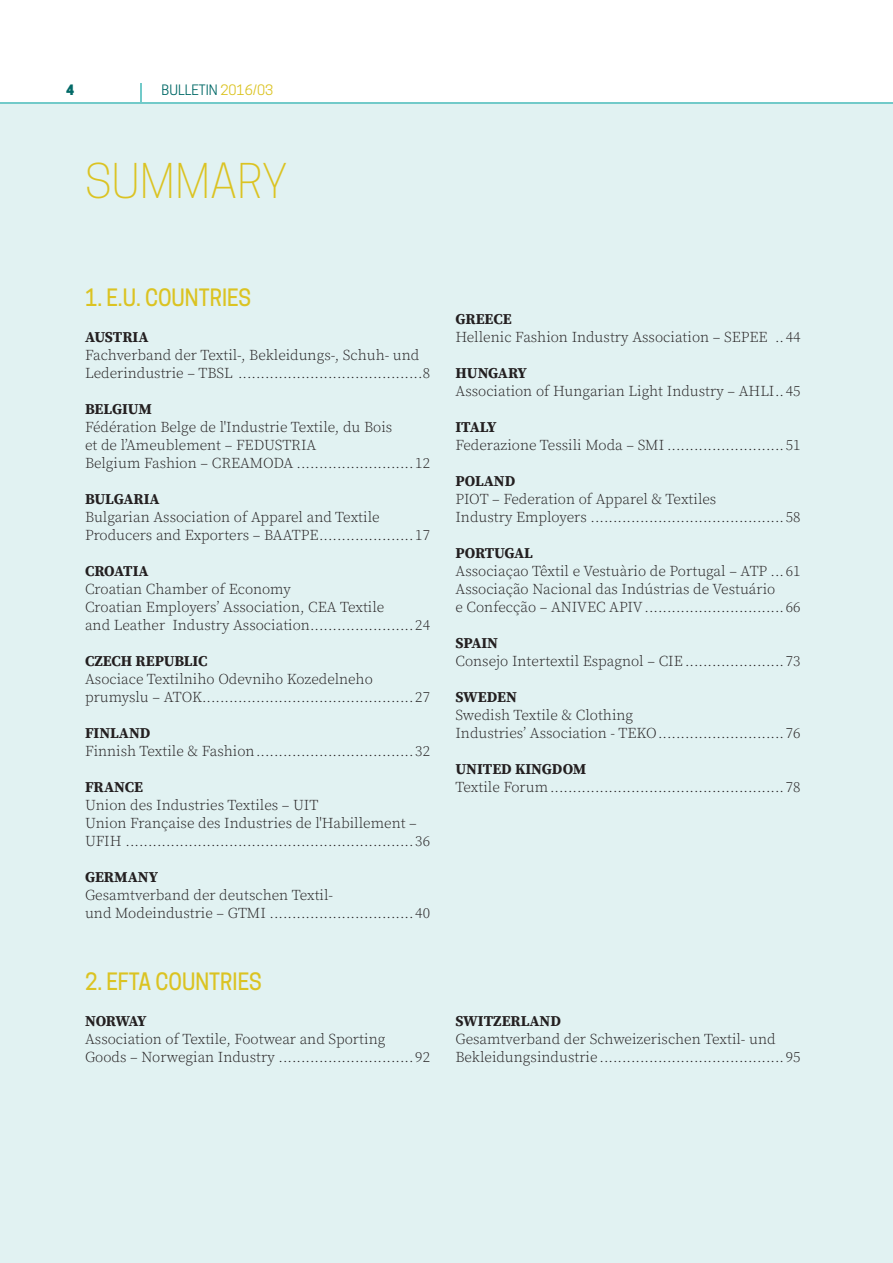
<style>
.page{position:relative;width:893px;height:1263px;background:#fff}
.page>*{position:absolute;margin:0;border:0;box-sizing:border-box;transform-origin:0 0}
.t1{font:300 45px "Cooper Hewitt";color:#dbc322}
.t2{font:500 22.5px "Cooper Hewitt";color:#dbc322;scale:.92 1}
.t3{font:300 15px/18px "Source Serif Pro";color:#231f20}
.t4{font:700 15px "Source Serif Pro";letter-spacing:-.005em;color:#231f20}
.t5{font:13.5px "Cooper Hewitt";color:#026967}
.t6{font:800 13.5px "Cooper Hewitt";color:#026967}
.s1{color:#dbc322}
</style>
<div class="page">
<div style="left:0;top:102px;width:893px;height:1161px;background:#e1f2f2"></div>
<hr style="left:0;top:102px;width:893px;height:1px;background:#71cac9">
<hr style="left:140px;top:83px;width:2px;height:20px;background:#71cac9">
<p class="t6" style="left:66px;top:81px;width:10px">4</p>
<p class="t5" style="left:162px;top:82px;width:113px">BULLETIN <span class="s1">2016/03</span></p>
<h1 class="t1" style="left:85px;top:155px;width:204px">SUMMARY</h1>
<h2 class="t2" style="left:85px;top:284px;width:182px">1. E.U. COUNTRIES</h2>
<p class="t4" style="left:85px;top:328px;width:65px">AUSTRIA</p>
<p class="t3" style="left:85px;top:347px;width:347px">Fachverband der Textil-, Bekleidungs-, Schuh- und<br>Lederindustrie – TBSL .........................................8</p>
<p class="t4" style="left:85px;top:400px;width:68px">BELGIUM</p>
<p class="t3" style="left:85px;top:419px;width:346px">Fédération Belge de l'Industrie Textile, du Bois<br>et de l’Ameublement – FEDUSTRIA<br>Belgium Fashion – CREAMODA ..........................12</p>
<p class="t4" style="left:85px;top:490px;width:76px">BULGARIA</p>
<p class="t3" style="left:85px;top:509px;width:346px">Bulgarian Association of Apparel and Textile<br>Producers and Exporters – BAATPE.....................17</p>
<p class="t4" style="left:85px;top:562px;width:65px">CROATIA</p>
<p class="t3" style="left:85px;top:581px;width:346px">Croatian Chamber of Economy<br>Croatian Employers’ Association, CEA Textile<br>and Leather Industry Association.......................24</p>
<p class="t4" style="left:85px;top:652px;width:124px">CZECH REPUBLIC</p>
<p class="t3" style="left:85px;top:671px;width:346px">Asociace Textilniho Odevniho Kozedelneho prumyslu – ATOK...............................................27</p>
<p class="t4" style="left:85px;top:724px;width:67px">FINLAND</p>
<p class="t3" style="left:85px;top:743px;width:346px">Finnish Textile &amp; Fashion...................................32</p>
<p class="t4" style="left:85px;top:778px;width:59px">FRANCE</p>
<p class="t3" style="left:85px;top:797px;width:346px">Union des Industries Textiles – UIT<br>Union Française des Industries de l'Habillement –<br>UFIH ................................................................36</p>
<p class="t4" style="left:85px;top:868px;width:75px">GERMANY</p>
<p class="t3" style="left:85px;top:887px;width:346px">Gesamtverband der deutschen Textil-<br>und Modeindustrie – GTMI ................................40</p>
<h2 class="t2" style="left:85px;top:968px;width:194px">2. EFTA COUNTRIES</h2>
<p class="t4" style="left:85px;top:1012px;width:63px">NORWAY</p>
<p class="t3" style="left:85px;top:1031px;width:346px">Association of Textile, Footwear and Sporting<br>Goods – Norwegian Industry ..............................92</p>
<p class="t4" style="left:455px;top:310px;width:58px">GREECE</p>
<p class="t3" style="left:455px;top:329px;width:347px">Hellenic Fashion Industry Association – SEPEE ..44</p>
<p class="t4" style="left:455px;top:364px;width:73px">HUNGARY</p>
<p class="t3" style="left:455px;top:383px;width:347px">Association of Hungarian Light Industry – AHLI..45</p>
<p class="t4" style="left:455px;top:418px;width:43px">ITALY</p>
<p class="t3" style="left:455px;top:437px;width:347px">Federazione Tessili Moda – SMI ..........................51</p>
<p class="t4" style="left:455px;top:472px;width:61px">POLAND</p>
<p class="t3" style="left:455px;top:491px;width:347px">PIOT – Federation of Apparel &amp; Textiles<br>Industry Employers ...........................................58</p>
<p class="t4" style="left:455px;top:544px;width:79px">PORTUGAL</p>
<p class="t3" style="left:455px;top:563px;width:347px">Associaçao Têxtil e Vestuàrio de Portugal – ATP ...61<br>Associação Nacional das Indústrias de Vestuário<br>e Confecção – ANIVEC APIV...............................66</p>
<p class="t4" style="left:455px;top:634px;width:44px">SPAIN</p>
<p class="t3" style="left:455px;top:653px;width:347px">Consejo Intertextil Espagnol – CIE......................73</p>
<p class="t4" style="left:455px;top:688px;width:63px">SWEDEN</p>
<p class="t3" style="left:455px;top:707px;width:347px">Swedish Textile &amp; Clothing<br>Industries’ Association - TEKO............................76</p>
<p class="t4" style="left:455px;top:760px;width:132px">UNITED KINGDOM</p>
<p class="t3" style="left:455px;top:779px;width:347px">Textile Forum....................................................78</p>
<p class="t4" style="left:455px;top:1012px;width:107px">SWITZERLAND</p>
<p class="t3" style="left:455px;top:1031px;width:347px">Gesamtverband der Schweizerischen Textil- und<br>Bekleidungsindustrie .........................................95</p>
</div>
